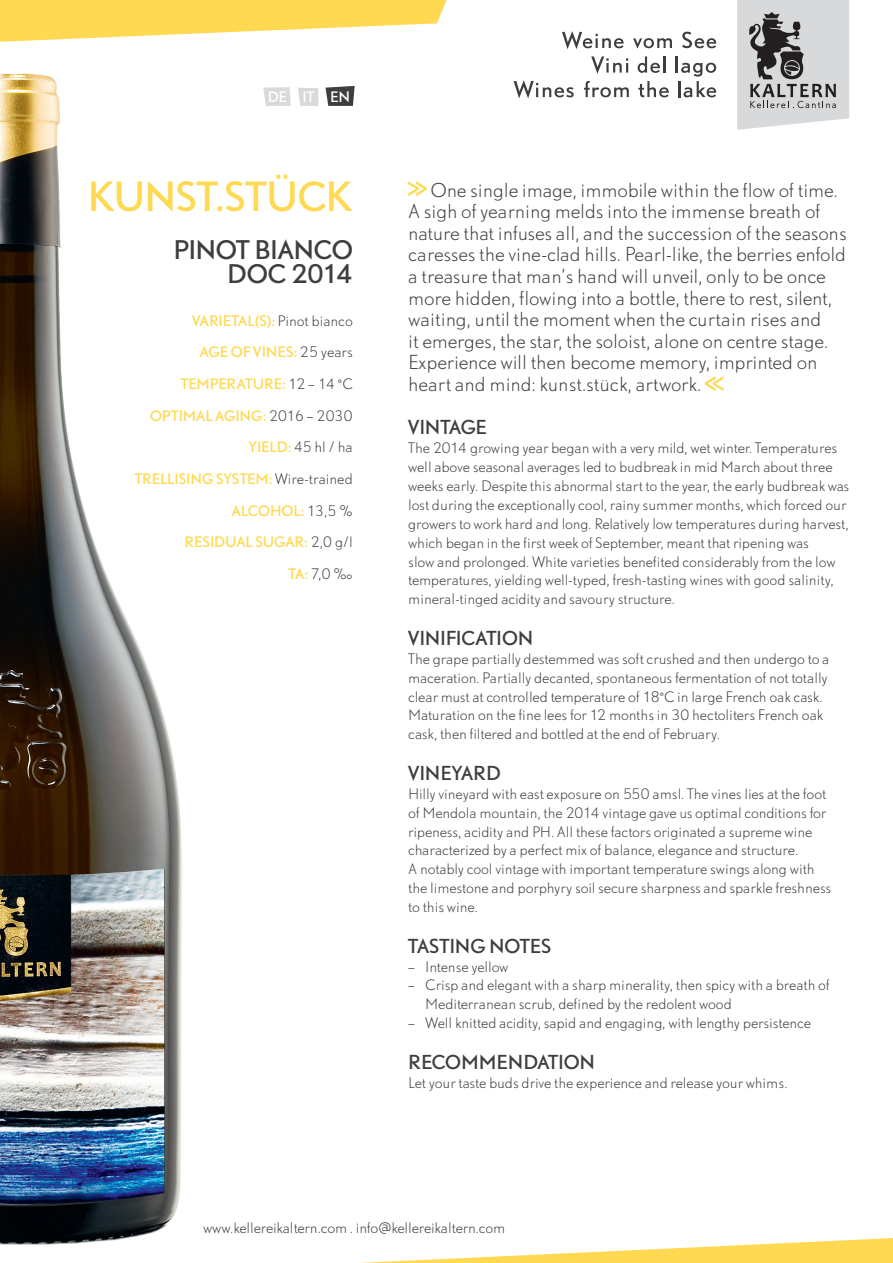
<style>
.page{position:relative;width:893px;height:1263px;background:#fff}
.page>*{position:absolute;margin:0;border:0;box-sizing:border-box;transform-origin:0 0}
.t1{font:37.5px "DTL Nobel T";letter-spacing:-.025em;color:#fed951}
.t2{font:24px/24px "DTL Nobel T";letter-spacing:-.02em;color:#3e3e3f;text-align:right}
.t3{font:300 18px/21.6px "DTL Nobel T";letter-spacing:-.01em;color:#3e3e3f}
.t4{font:18px "DTL Nobel T";letter-spacing:-.01em;color:#3e3e3f}
.t5{font:300 13.5px/18.9px "DTL Nobel T";letter-spacing:-.01em;color:#3e3e3f}
.t6{font:13.5px "DTL Nobel T";letter-spacing:-.005em;color:#fed951}
.t7{font:13.5px "DTL Nobel T";color:#fff}
.s1{font-weight:300;color:#3e3e3f}
.s2{font-weight:400;color:#fed951}
</style>
<div class="page">
<svg style="left:0;top:0;width:447px;height:42px"></svg>
<svg style="left:359px;top:1238px;width:534px;height:25px"></svg>
<svg style="left:263px;top:87px;width:28px;height:19px"></svg>
<svg style="left:298px;top:88px;width:20px;height:18px"></svg>
<svg style="left:325px;top:86px;width:30px;height:20px"></svg>
<svg style="left:562px;top:31px;width:62px;height:18px"></svg>
<svg style="left:633px;top:38px;width:39px;height:11px"></svg>
<svg style="left:682px;top:32px;width:34px;height:16px"></svg>
<svg style="left:591px;top:56px;width:37px;height:18px"></svg>
<svg style="left:638px;top:56px;width:27px;height:17px"></svg>
<svg style="left:514px;top:80px;width:60px;height:18px"></svg>
<svg style="left:584px;top:81px;width:45px;height:16px"></svg>
<svg style="left:638px;top:81px;width:31px;height:16px"></svg>
<svg style="left:676px;top:56px;width:40px;height:41px"></svg>
<svg style="left:737px;top:0;width:112px;height:130px;background:#babbbc"></svg>
<svg style="left:408px;top:181px;width:19px;height:15px"></svg>
<svg style="left:705px;top:376px;width:18px;height:15px"></svg>
<img style="left:0;top:73px;width:182px;height:1172px">
<p class="t7" style="left:268px;top:87px;width:84px">DE IT EN</p>
<h1 class="t1" style="left:87px;top:170px;width:267px">KUNST.STÜCK</h1>
<h2 class="t2" style="left:173px;top:237px;width:181px">PINOT BIANCO<br>DOC 2014</h2>
<p class="t6" style="left:192px;top:311px;width:162px">VARIETAL(S): <span class="s1">Pinot bianco</span></p>
<p class="t6" style="left:200px;top:343px;width:155px">AGE OF VINES: <span class="s1">25 years</span></p>
<p class="t6" style="left:181px;top:374px;width:174px">TEMPERATURE: <span class="s1">12 – 14 °C</span></p>
<p class="t6" style="left:150px;top:406px;width:204px">OPTIMAL AGING: <span class="s1">2016 – 2030</span></p>
<p class="t5" style="left:249px;top:437px;width:105px"><span class="s2">YIELD:</span> 45 hl / ha</p>
<p class="t6" style="left:135px;top:469px;width:220px">TRELLISING SYSTEM: <span class="s1">Wire-trained</span></p>
<p class="t6" style="left:232px;top:501px;width:123px">ALCOHOL: <span class="s1">13,5 %</span></p>
<p class="t6" style="left:184px;top:533px;width:170px">RESIDUAL SUGAR: <span class="s1">2,0 g/l</span></p>
<p class="t5" style="left:288px;top:564px;width:66px"><span class="s2">TA:</span> 7,0 ‰</p>
<p class="t3" style="left:408px;top:179px;width:440px;text-indent:22px">One single image, immobile within the flow of time.<br>A sigh of yearning melds into the immense breath of nature that infuses all, and the succession of the seasons caresses the vine-clad hills. Pearl-like, the berries enfold a treasure that man’s hand will unveil, only to be once more hidden, flowing into a bottle, there to rest, silent, waiting, until the moment when the curtain rises and<br>it emerges, the star, the soloist, alone on centre stage.<br>Experience will then become memory, imprinted on heart and mind: kunst.stück, artwork.</p>
<h3 class="t4" style="left:408px;top:415px;width:80px">VINTAGE</h3>
<p class="t5" style="left:408px;top:438px;width:443px">The 2014 growing year began with a very mild, wet winter. Temperatures well above seasonal averages led to budbreak in mid March about three weeks early. Despite this abnormal start to the year, the early budbreak was lost during the exceptionally cool, rainy summer months, which forced our growers to work hard and long. Relatively low temperatures during harvest, which began in the first week of September, meant that ripening was<br>slow and prolonged. White varieties benefited considerably from the low temperatures, yielding well-typed, fresh-tasting wines with good salinity, mineral-tinged acidity and savoury structure.</p>
<h3 class="t4" style="left:408px;top:625px;width:127px">VINIFICATION</h3>
<p class="t5" style="left:408px;top:649px;width:423px">The grape partially destemmed was soft crushed and then undergo to a maceration. Partially decanted, spontaneous fermentation of not totally clear must at controlled temperature of 18°C in large French oak cask.<br>Maturation on the fine lees for 12 months in 30 hectoliters French oak cask, then filtered and bottled at the end of February.</p>
<h3 class="t4" style="left:408px;top:760px;width:94px">VINEYARD</h3>
<p class="t5" style="left:408px;top:784px;width:424px">Hilly vineyard with east exposure on 550 amsl. The vines lies at the foot of Mendola mountain, the 2014 vintage gave us optimal conditions for ripeness, acidity and PH. All these factors originated a supreme wine characterized by a perfect mix of balance, elegance and structure.<br>A notably cool vintage with important temperature swings along with the limestone and porphyry soil secure sharpness and sparkle freshness to this wine.</p>
<h3 class="t4" style="left:408px;top:933px;width:145px">TASTING NOTES</h3>
<p class="t5" style="left:408px;top:957px;width:102px">– Intense yellow</p>
<p class="t5" style="left:425px;top:976px;width:406px;text-indent:-17px">– Crisp and elegant with a sharp minerality, then spicy with a breath of<br>Mediterranean scrub, defined by the redolent wood</p>
<p class="t5" style="left:408px;top:1013px;width:404px">– Well knitted acidity, sapid and engaging, with lengthy persistence</p>
<h3 class="t4" style="left:408px;top:1049px;width:188px">RECOMMENDATION</h3>
<p class="t5" style="left:408px;top:1073px;width:381px">Let your taste buds drive the experience and release your whims.</p>
<p class="t5" style="left:203px;top:1218px;width:304px">www.kellereikaltern.com . info@kellereikaltern.com</p>
</div>
